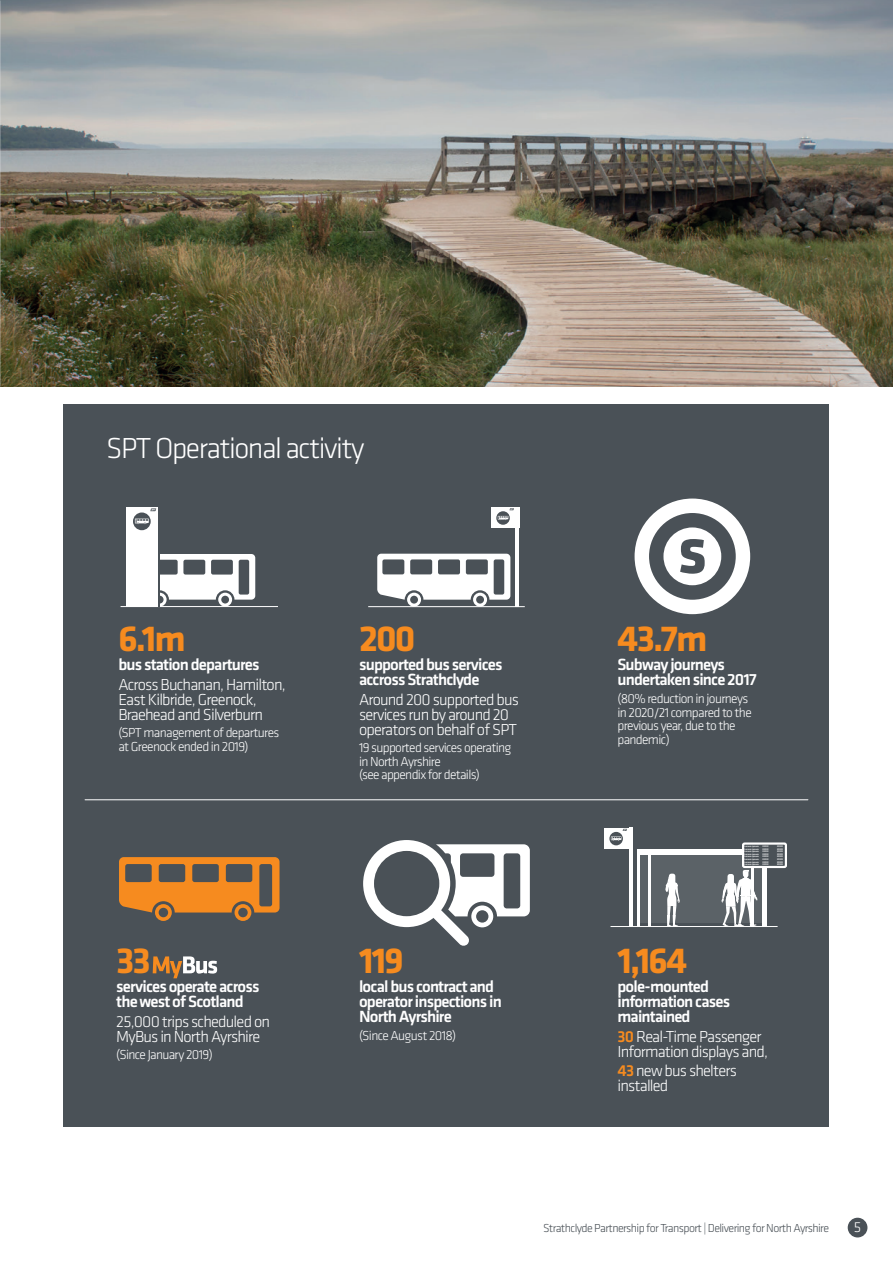
<style>
.page{position:relative;width:893px;height:1263px;background:#fff}
.page>*{position:absolute;margin:0;border:0;box-sizing:border-box;transform-origin:0 0}
.t1{font:700 37.5px "Klavika";letter-spacing:-.05em;color:#f68b1f}
.t2{font:300 30px "Klavika";letter-spacing:-.05em;color:#fff}
.t3{font:500 16.8px/15px "Klavika";letter-spacing:-.05em;color:#fff}
.t4{font:300 16.5px/15px "Klavika";letter-spacing:-.05em;color:#fff}
.t5{font:300 15px "Klavika";color:#fff}
.t6{font:300 13.5px/13.5px "Klavika";letter-spacing:-.05em;color:#fff}
.t7{font:300 12px "Klavika";letter-spacing:-.05em;color:#4a5157}
.t8{font:700 2.1px "Arial";color:#fff;scale:1.05 1}
.s1{font-weight:500;color:#f68b1f}
</style>
<div class="page">
<div style="left:848px;top:1218px;width:19px;height:19px;background:#4a5157;border-radius:50%"></div>
<img style="left:0;top:0;width:893px;height:387px">
<div style="left:64px;top:404px;width:765px;height:723px;background:#4a5157"></div>
<svg style="left:160px;top:554px;width:95px;height:52px"></svg>
<hr style="left:121px;top:606px;width:157px;height:1px;background:#fff">
<div style="left:126px;top:507px;width:32px;height:99px;background:#fff"></div>
<svg style="left:133px;top:508px;width:23px;height:22px"></svg>
<svg style="left:635px;top:498px;width:115px;height:116px"></svg>
<hr style="left:516px;top:507px;width:3px;height:100px;background:#fff">
<div style="left:491px;top:507px;width:28px;height:21px;background:#fff"></div>
<svg style="left:496px;top:508px;width:18px;height:17px"></svg>
<hr style="left:368px;top:606px;width:157px;height:1px;background:#fff">
<svg style="left:377px;top:554px;width:133px;height:53px"></svg>
<div style="left:639px;top:855px;width:124px;height:68px;background:#5b6267"></div>
<hr style="left:762px;top:855px;width:3px;height:71px;background:#fff">
<hr style="left:751px;top:855px;width:3px;height:71px;background:#fff">
<hr style="left:648px;top:855px;width:2px;height:71px;background:#fff">
<hr style="left:637px;top:855px;width:3px;height:71px;background:#fff">
<div style="left:637px;top:849px;width:128px;height:6px;background:#fff"></div>
<hr style="left:629px;top:828px;width:3px;height:99px;background:#fff">
<div style="left:604px;top:828px;width:28px;height:20px;background:#fff"></div>
<svg style="left:609px;top:829px;width:18px;height:16px"></svg>
<hr style="left:610px;top:926px;width:168px;height:1px;background:#fff">
<svg style="left:665px;top:874px;width:15px;height:52px"></svg>
<svg style="left:721px;top:870px;width:36px;height:56px"></svg>
<hr style="left:763px;top:867px;width:3px;height:59px;background:#fff">
<div style="left:743px;top:843px;width:43px;height:24px;background:#4a5157;border-radius:2px"></div>
<div style="left:742px;top:842px;width:45px;height:26px;border:2px solid #fff;border-radius:2px"></div>
<svg style="left:363px;top:840px;width:167px;height:106px"></svg>
<svg style="left:119px;top:857px;width:161px;height:64px"></svg>
<svg style="left:153px;top:956px;width:64px;height:22px"></svg>
<hr style="left:85px;top:799px;width:723px;height:1px;background:#fff">
<h2 class="t2" style="left:106px;top:430px;width:260px">SPT Operational activity</h2>
<h1 class="t1" style="left:118px;top:612px;width:69px">6.1m</h1>
<p class="t3" style="left:118px;top:657px;width:143px">bus station departures</p>
<p class="t4" style="left:118px;top:676px;width:169px">Across Buchanan, Hamilton,<br>East Kilbride, Greenock,<br>Braehead and Silverburn</p>
<p class="t6" style="left:118px;top:726px;width:162px">(SPT management of departures at Greenock ended in 2019)</p>
<h1 class="t1" style="left:116px;top:934px;width:36px">33</h1>
<p class="t3" style="left:116px;top:979px;width:145px">services operate across the west of Scotland</p>
<p class="t4" style="left:116px;top:1013px;width:155px">25,000 trips scheduled on<br>MyBus in North Ayrshire</p>
<p class="t6" style="left:116px;top:1048px;width:98px">(Since January 2019)</p>
<h1 class="t1" style="left:359px;top:612px;width:58px">200</h1>
<p class="t3" style="left:359px;top:657px;width:145px">supported bus services accross Strathclyde</p>
<p class="t4" style="left:359px;top:691px;width:162px">Around 200 supported bus services run by around 20 operators on behalf of SPT</p>
<p class="t6" style="left:359px;top:741px;width:154px">19 supported services operating in North Ayrshire<br>(see appendix for details)</p>
<h1 class="t1" style="left:359px;top:934px;width:46px">119</h1>
<p class="t3" style="left:359px;top:979px;width:144px">local bus contract and operator inspections in<br>North Ayrshire</p>
<p class="t6" style="left:359px;top:1029px;width:99px">(Since August 2018)</p>
<h1 class="t1" style="left:617px;top:612px;width:92px">43.7m</h1>
<p class="t3" style="left:617px;top:657px;width:141px">Subway journeys undertaken since 2017</p>
<p class="t6" style="left:617px;top:692px;width:136px">(80% reduction in journeys in 2020/21 compared to the previous year, due to the pandemic)</p>
<p class="t8" style="left:744px;top:845px;width:15px">Lorem ipsum</p>
<p class="t8" style="left:763px;top:845px;width:7px">XXXX</p>
<p class="t8" style="left:777px;top:845px;width:7px">XXXX</p>
<p class="t8" style="left:744px;top:847px;width:15px">Lorem ipsum</p>
<p class="t8" style="left:763px;top:847px;width:7px">XXXX</p>
<p class="t8" style="left:777px;top:847px;width:7px">XXXX</p>
<p class="t8" style="left:744px;top:850px;width:15px">Lorem ipsum</p>
<p class="t8" style="left:763px;top:850px;width:7px">XXXX</p>
<p class="t8" style="left:777px;top:850px;width:7px">XXXX</p>
<p class="t8" style="left:744px;top:852px;width:15px">Lorem ipsum</p>
<p class="t8" style="left:763px;top:852px;width:7px">XXXX</p>
<p class="t8" style="left:777px;top:852px;width:7px">XXXX</p>
<p class="t8" style="left:744px;top:855px;width:15px">Lorem ipsum</p>
<p class="t8" style="left:763px;top:855px;width:7px">XXXX</p>
<p class="t8" style="left:777px;top:855px;width:7px">XXXX</p>
<p class="t8" style="left:744px;top:858px;width:15px">Lorem ipsum</p>
<p class="t8" style="left:763px;top:858px;width:7px">XXXX</p>
<p class="t8" style="left:777px;top:858px;width:7px">XXXX</p>
<p class="t8" style="left:744px;top:860px;width:15px">Lorem ipsum</p>
<p class="t8" style="left:763px;top:860px;width:7px">XXXX</p>
<p class="t8" style="left:777px;top:860px;width:7px">XXXX</p>
<p class="t8" style="left:744px;top:863px;width:15px">Lorem ipsum</p>
<p class="t8" style="left:763px;top:863px;width:7px">XXXX</p>
<p class="t8" style="left:777px;top:863px;width:7px">XXXX</p>
<h1 class="t1" style="left:617px;top:934px;width:71px">1,164</h1>
<p class="t3" style="left:617px;top:979px;width:114px">pole-mounted information cases maintained</p>
<p class="t4" style="left:617px;top:1028px;width:152px"><span class="s1">30</span> Real-Time Passenger<br>Information displays and,</p>
<p class="t4" style="left:617px;top:1063px;width:121px"><span class="s1">43</span> new bus shelters installed</p>
<p class="t7" style="left:543px;top:1221px;width:288px">Strathclyde Partnership for Transport | Delivering for North Ayrshire</p>
<p class="t5" style="left:854px;top:1218px;width:9px">5</p>
</div>
